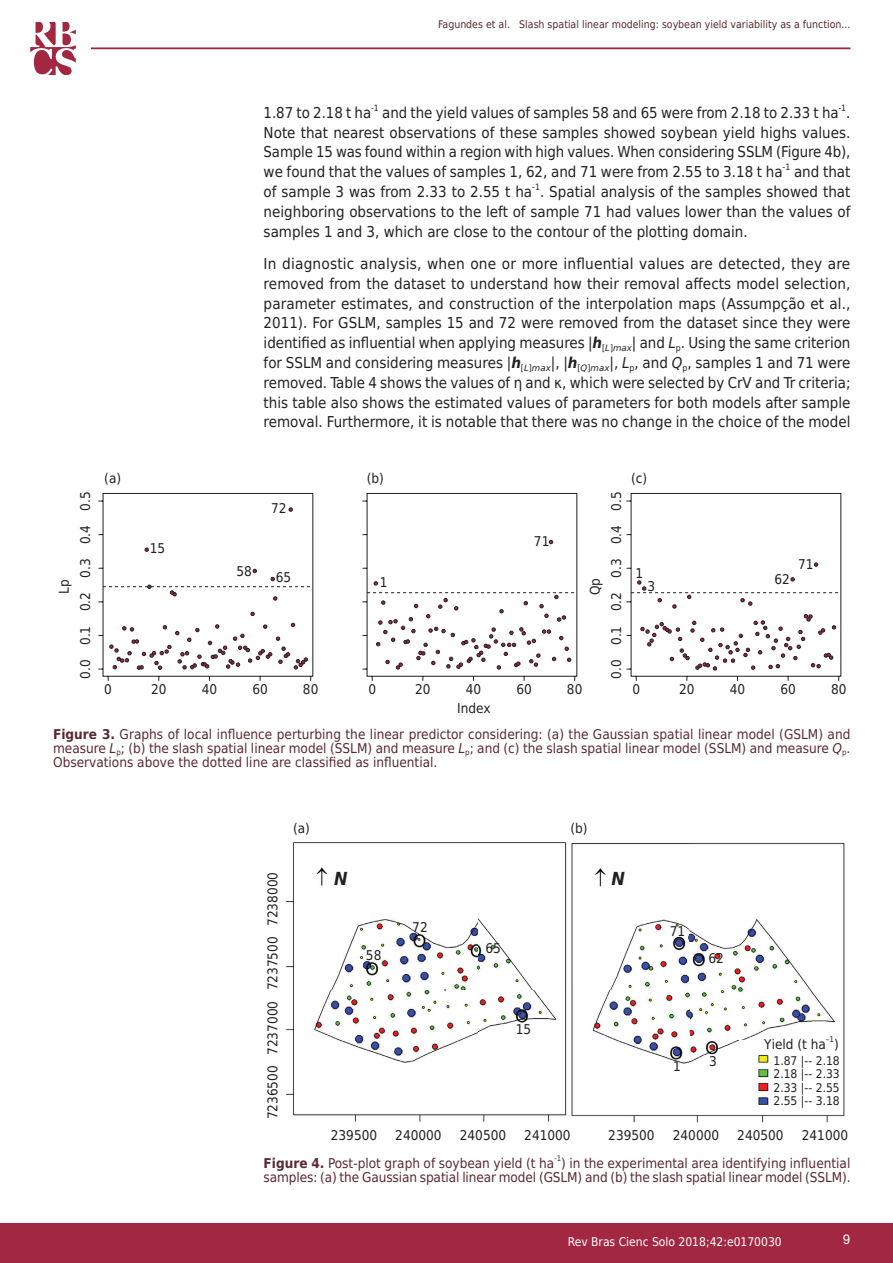
<style>
.page{position:relative;width:893px;height:1263px;background:#fff}
.page>*{position:absolute;margin:0;border:0;box-sizing:border-box;transform-origin:0 0}
.t1{font:italic 700 18px "DejaVu Sans Condensed";color:#231f20}
.t2{font:15px/19.8px "DejaVu Sans Condensed";color:#231f20;text-align:justify}
.t3{font:13.5px/14.2px "DejaVu Sans Condensed";color:#582931;text-align:justify}
.t4{font:13.5px "DejaVu Sans Condensed";color:#231f20}
.t5{font:13.5px "Akkurat Pro";color:#fff}
.t6{font:12px/13.5px "DejaVu Sans Condensed";color:#231f20;text-align:justify}
.t7{font:12px "DejaVu Sans Condensed";color:#fff}
.t8{font:10.5px "DejaVu Sans Condensed";color:#582931}
.t9{font:8.7px "DejaVu Sans Condensed";color:#231f20}
.t10{font:7.8px "DejaVu Sans Condensed";color:#582931}
.t11{font:7.8px "DejaVu Sans Condensed";color:#231f20}
.s1{font-weight:700;font-style:italic}
.s2{font-style:italic}
.s3{font-weight:700}
</style>
<div class="page">
<div style="left:0;top:1223px;width:893px;height:40px;background:#a22842"></div>
<hr style="left:91px;top:47px;width:759px;height:2px;background:#a22842">
<svg style="left:30px;top:22px;width:46px;height:52px"></svg>
<svg style="left:98px;top:493px;width:216px;height:188px"></svg>
<svg style="left:362px;top:493px;width:216px;height:188px"></svg>
<svg style="left:626px;top:493px;width:216px;height:188px"></svg>
<img style="left:285px;top:842px;width:560px;height:281px">
<p class="t8" style="left:438px;top:16px;width:414px">Fagundes et al. Slash spatial linear modeling: soybean yield variability as a function...</p>
<p class="t2" style="left:264px;top:102px;width:109px">1.87 to 2.18 t ha</p>
<p class="t9" style="left:371px;top:100px;width:9px">-1</p>
<p class="t2" style="left:382px;top:102px;width:458px">and the yield values of samples 58 and 65 were from 2.18 to 2.33 t ha</p>
<p class="t9" style="left:838px;top:100px;width:9px">-1</p>
<p class="t2" style="left:264px;top:102px;width:588px;text-indent:583px">.<br>Note that nearest observations of these samples showed soybean yield highs values.<br>Sample 15 was found within a region with high values. When considering SSLM (Figure 4b), we found that the values of samples 1, 62, and 71 were from 2.55 to 3.18 t ha</p>
<p class="t9" style="left:783px;top:160px;width:9px">-1</p>
<p class="t2" style="left:794px;top:162px;width:58px">and that</p>
<p class="t2" style="left:264px;top:181px;width:270px">of sample 3 was from 2.33 to 2.55 t ha</p>
<p class="t9" style="left:532px;top:180px;width:9px">-1</p>
<p class="t2" style="left:264px;top:181px;width:588px;text-indent:276px">. Spatial analysis of the samples showed that neighboring observations to the left of sample 71 had values lower than the values of samples 1 and 3, which are close to the contour of the plotting domain.</p>
<p class="t2" style="left:264px;top:253px;width:588px">In diagnostic analysis, when one or more influential values are detected, they are removed from the dataset to understand how their removal affects model selection, parameter estimates, and construction of the interpolation maps (Assumpção et al., 2011). For GSLM, samples 15 and 72 were removed from the dataset since they were identified as influential when applying measures |<span class="s1">h</span><sub>[</sub><sub>L</sub><sub>]</sub><sub>max</sub>| and <span class="s2">L</span><sub>p</sub>. Using the same criterion for SSLM and considering measures |<span class="s1">h</span><sub>[</sub><sub>L</sub><sub>]</sub><sub>max</sub>|, |<span class="s1">h</span><sub>[</sub><sub>Q</sub><sub>]</sub><sub>max</sub>|, <span class="s2">L</span><sub>p</sub>, and <span class="s2">Q</span><sub>p</sub>, samples 1 and 71 were removed. Table 4 shows the values of η and κ, which were selected by CrV and Tr criteria; this table also shows the estimated values of parameters for both models after sample removal. Furthermore, it is notable that there was no change in the choice of the model</p>
<p class="t4" style="left:53px;top:594px;width:16px;rotate:-90deg">Lp</p>
<p class="t4" style="left:74px;top:511px;width:21px;rotate:-90deg">0.5</p>
<p class="t4" style="left:74px;top:544px;width:21px;rotate:-90deg">0.4</p>
<p class="t4" style="left:74px;top:578px;width:21px;rotate:-90deg">0.3</p>
<p class="t4" style="left:74px;top:611px;width:21px;rotate:-90deg">0.2</p>
<p class="t4" style="left:74px;top:645px;width:21px;rotate:-90deg">0.1</p>
<p class="t4" style="left:74px;top:679px;width:21px;rotate:-90deg">0.0</p>
<p class="t4" style="left:104px;top:467px;width:18px">(a)</p>
<p class="t4" style="left:367px;top:467px;width:19px">(b)</p>
<p class="t4" style="left:631px;top:467px;width:18px">(c)</p>
<p class="t4" style="left:271px;top:497px;width:17px">72</p>
<p class="t4" style="left:605px;top:511px;width:21px;rotate:-90deg">0.5</p>
<p class="t4" style="left:150px;top:538px;width:17px">15</p>
<p class="t4" style="left:236px;top:560px;width:17px">58</p>
<p class="t4" style="left:276px;top:567px;width:17px">65</p>
<p class="t4" style="left:380px;top:571px;width:9px">1</p>
<p class="t4" style="left:534px;top:530px;width:17px">71</p>
<p class="t4" style="left:584px;top:595px;width:19px;rotate:-90deg">Qp</p>
<p class="t4" style="left:605px;top:544px;width:21px;rotate:-90deg">0.4</p>
<p class="t4" style="left:605px;top:578px;width:21px;rotate:-90deg">0.3</p>
<p class="t4" style="left:605px;top:611px;width:21px;rotate:-90deg">0.2</p>
<p class="t4" style="left:605px;top:645px;width:21px;rotate:-90deg">0.1</p>
<p class="t4" style="left:605px;top:679px;width:21px;rotate:-90deg">0.0</p>
<p class="t4" style="left:635px;top:562px;width:9px">1</p>
<p class="t4" style="left:647px;top:575px;width:9px">3</p>
<p class="t4" style="left:774px;top:568px;width:17px">62</p>
<p class="t4" style="left:798px;top:554px;width:17px">71</p>
<p class="t4" style="left:104px;top:678px;width:9px">0</p>
<p class="t4" style="left:151px;top:678px;width:17px">20</p>
<p class="t4" style="left:202px;top:678px;width:17px">40</p>
<p class="t4" style="left:252px;top:678px;width:17px">60</p>
<p class="t4" style="left:303px;top:678px;width:17px">80</p>
<p class="t4" style="left:368px;top:678px;width:9px">0</p>
<p class="t4" style="left:415px;top:678px;width:17px">20</p>
<p class="t4" style="left:466px;top:678px;width:17px">40</p>
<p class="t4" style="left:516px;top:678px;width:17px">60</p>
<p class="t4" style="left:567px;top:678px;width:17px">80</p>
<p class="t4" style="left:632px;top:678px;width:9px">0</p>
<p class="t4" style="left:679px;top:678px;width:17px">20</p>
<p class="t4" style="left:730px;top:678px;width:17px">40</p>
<p class="t4" style="left:780px;top:678px;width:17px">60</p>
<p class="t4" style="left:831px;top:678px;width:17px">80</p>
<p class="t4" style="left:457px;top:698px;width:35px">Index</p>
<p class="t3" style="left:53px;top:727px;width:799px"><span class="s3">Figure 3.</span> Graphs of local influence perturbing the linear predictor considering: (a) the Gaussian spatial linear model (GSLM) and measure <span class="s2">L</span><sub>p</sub>; (b) the slash spatial linear model (SSLM) and measure <span class="s2">L</span><sub>p</sub>; and (c) the slash spatial linear model (SSLM) and measure <span class="s2">Q</span><sub>p</sub>.<br>Observations above the dotted line are classified as influential.</p>
<p class="t4" style="left:262px;top:1119px;width:249px;rotate:-90deg">7236500 7237000 7237500 7238000</p>
<p class="t4" style="left:293px;top:818px;width:18px">(a)</p>
<p class="t4" style="left:570px;top:818px;width:19px">(b)</p>
<p class="t1" style="left:334px;top:865px;width:15px">N</p>
<p class="t1" style="left:612px;top:865px;width:15px">N</p>
<p class="t4" style="left:366px;top:944px;width:17px">58</p>
<p class="t4" style="left:412px;top:917px;width:17px">72</p>
<p class="t4" style="left:485px;top:937px;width:17px">65</p>
<p class="t4" style="left:516px;top:1018px;width:17px">15</p>
<p class="t4" style="left:670px;top:920px;width:17px">71</p>
<p class="t4" style="left:708px;top:947px;width:17px">62</p>
<p class="t4" style="left:673px;top:1056px;width:9px">1</p>
<p class="t4" style="left:709px;top:1050px;width:9px">3</p>
<p class="t4" style="left:764px;top:1033px;width:63px">Yield (t ha</p>
<p class="t11" style="left:826px;top:1033px;width:10px">–1</p>
<p class="t4" style="left:834px;top:1033px;width:6px">)</p>
<p class="t6" style="left:773px;top:1053px;width:68px">1.87 |-- 2.18<br>2.18 |-- 2.33<br>2.33 |-- 2.55<br>2.55 |-- 3.18</p>
<p class="t4" style="left:331px;top:1125px;width:48px">239500</p>
<p class="t4" style="left:395px;top:1125px;width:48px">240000</p>
<p class="t4" style="left:460px;top:1125px;width:48px">240500</p>
<p class="t4" style="left:524px;top:1125px;width:48px">241000</p>
<p class="t4" style="left:608px;top:1125px;width:48px">239500</p>
<p class="t4" style="left:673px;top:1125px;width:48px">240000</p>
<p class="t4" style="left:737px;top:1125px;width:48px">240500</p>
<p class="t4" style="left:802px;top:1125px;width:48px">241000</p>
<p class="t3" style="left:264px;top:1156px;width:292px"><span class="s3">Figure 4.</span> Post-plot graph of soybean yield (t ha</p>
<p class="t10" style="left:554px;top:1152px;width:9px">-1</p>
<p class="t3" style="left:264px;top:1156px;width:588px;text-align:right">) in the experimental area identifying influential<br>samples: (a) the Gaussian spatial linear model (GSLM) and (b) the slash spatial linear model (SSLM).</p>
<p class="t7" style="left:568px;top:1231px;width:215px">Rev Bras Cienc Solo 2018;42:e0170030</p>
<p class="t5" style="left:843px;top:1231px;width:9px">9</p>
</div>
